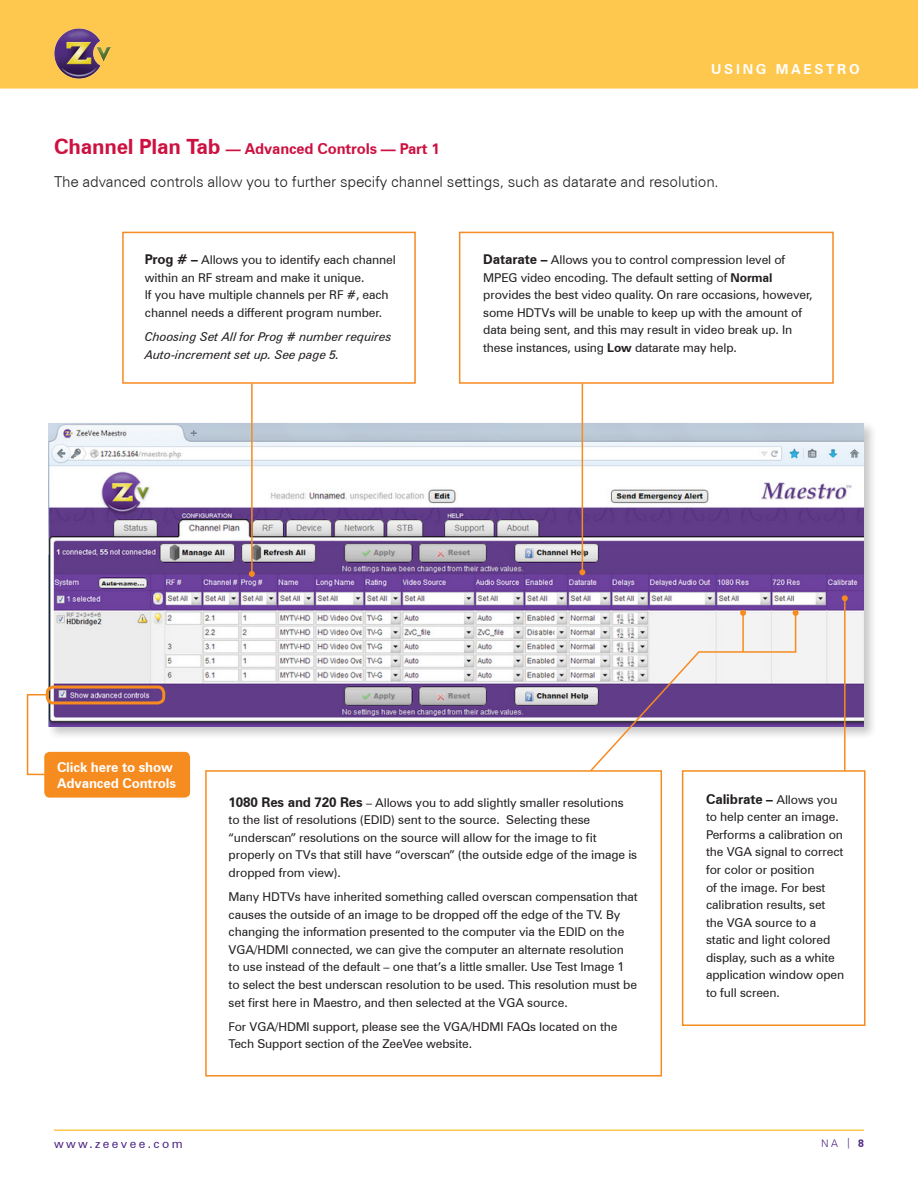
<style>
.page{position:relative;width:918px;height:1188px;background:#fff}
.page>*{position:absolute;margin:0;border:0;box-sizing:border-box;transform-origin:0 0}
._10_over_14_body_app{font:300 15px "Zurich BT";letter-spacing:-.01em;color:#231f20}
.subs_red_app_note_ma{font:700 15px "Zurich BT";letter-spacing:-.01em;color:#cd1141}
.t1{font:700 13.65px "Zurich BT";letter-spacing:.2em;color:#fff}
._10_over_14_body_app-2{font:700 13.5px/16.5px "Zurich BT";letter-spacing:-.01em;color:#fff}
.call_out_sm{font:700 13.5px "Zurich BT";letter-spacing:-.01em;color:#231f20}
.call_out_sm-2{font:12.15px/17.5px "Zurich BT";letter-spacing:-.01em;color:#231f20}
.call_out_sm-3{font:italic 12.15px/17.5px "Zurich BT";letter-spacing:-.01em;color:#231f20}
.t2{font:12px "Zurich BT";letter-spacing:.2em;color:#4e2582}
.t3{font:300 10.5px "Zurich BT";color:#4e2582}
.s1{font-size:21px}
.s2{font-weight:700;font-size:13.5px}
.s3{font-weight:700}
.s4{font-weight:400;font-size:12.15px}
.s5{font-weight:400}
</style>
<div class="page">
<div style="left:0;top:0;width:918px;height:89px;background:#fec74d"></div>
<hr style="left:54px;top:1130px;width:810px;height:1px;background:#fec74d">
<img style="left:54px;top:29px;width:56px;height:49px">
<div style="left:46px;top:420px;width:832px;height:321px;background:#231f20;opacity:.25"></div>
<img style="left:49px;top:423px;width:815px;height:304px">
<div style="left:122px;top:232px;width:294px;height:152px;border:2px solid #f68b1f"></div>
<div style="left:205px;top:770px;width:457px;height:307px;border:2px solid #f68b1f"></div>
<div style="left:682px;top:770px;width:184px;height:256px;border:2px solid #f68b1f"></div>
<hr style="left:251px;top:384px;width:2px;height:190px;background:#f68b1f">
<svg style="left:249px;top:571px;width:6px;height:6px"></svg>
<hr style="left:582px;top:384px;width:1px;height:188px;background:#f68b1f">
<svg style="left:579px;top:569px;width:6px;height:6px"></svg>
<hr style="left:844px;top:598px;width:2px;height:173px;background:#f68b1f">
<svg style="left:842px;top:595px;width:6px;height:6px"></svg>
<svg style="left:589px;top:610px;width:210px;height:163px"></svg>
<div style="left:459px;top:232px;width:375px;height:152px;border:2px solid #f68b1f"></div>
<div style="left:44px;top:752px;width:146px;height:46px;background:#f68b1f;border-radius:5px"></div>
<div style="left:46px;top:686px;width:119px;height:18px;border:3px solid #f68b1f;border-radius:6px"></div>
<svg style="left:26px;top:693px;width:25px;height:83px"></svg>
<p class="t1" style="left:711px;top:61px;width:150px">USING MAESTRO</p>
<p class="subs_red_app_note_ma" style="left:54px;top:140px;width:387px"><span class="s1">Channel Plan Tab</span> — Advanced Controls — Part 1</p>
<p class="_10_over_14_body_app" style="left:54px;top:173px;width:666px">The advanced controls allow you to further specify channel settings, such as datarate and resolution.</p>
<p class="call_out_sm-2" style="left:145px;top:251px;width:253px"><span class="s2">Prog # –</span> Allows you to identify each channel within an RF stream and make it unique.<br>If you have multiple channels per RF #, each channel needs a different program number.</p>
<p class="call_out_sm-3" style="left:145px;top:328px;width:248px">Choosing Set All for Prog # number requires<br>Auto-increment set up. See page 5.</p>
<p class="call_out_sm-2" style="left:483px;top:251px;width:331px"><span class="s2">Datarate –</span> Allows you to control compression level of MPEG video encoding. The default setting of <span class="s3">Normal </span>provides the best video quality. On rare occasions, however, some HDTVs will be unable to keep up with the amount of data being sent, and this may result in video break up. In these instances, using <span class="s3">Low</span> datarate may help.</p>
<p class="_10_over_14_body_app-2" style="left:57px;top:758px;width:121px">Click here to show<br>Advanced Controls</p>
<p class="call_out_sm-2" style="left:229px;top:794px;width:410px"><span class="s2">1080 Res and 720 Res</span> – Allows you to add slightly smaller resolutions to the list of resolutions (EDID) sent to the source. Selecting these “underscan” resolutions on the source will allow for the image to fit properly on TVs that still have “overscan” (the outside edge of the image is dropped from view).</p>
<p class="call_out_sm-2" style="left:229px;top:888px;width:410px">Many HDTVs have inherited something called overscan compensation that causes the outside of an image to be dropped off the edge of the TV. By changing the information presented to the computer via the EDID on the VGA/HDMI connected, we can give the computer an alternate resolution to use instead of the default – one that’s a little smaller. Use Test Image 1 to select the best underscan resolution to be used. This resolution must be set first here in Maestro, and then selected at the VGA source.</p>
<p class="call_out_sm-2" style="left:229px;top:1018px;width:390px">For VGA/HDMI support, please see the VGA/HDMI FAQs located on the<br>Tech Support section of the ZeeVee website.</p>
<p class="call_out_sm" style="left:706px;top:791px;width:133px">Calibrate – <span class="s4">Allows you</span></p>
<p class="call_out_sm-2" style="left:706px;top:808px;width:140px">to help center an image.<br>Performs a calibration on the VGA signal to correct for color or position<br>of the image. For best calibration results, set the VGA source to a static and light colored display, such as a white application window open to full screen.</p>
<p class="t2" style="left:54px;top:1136px;width:130px">www.zeevee.com</p>
<p class="t3" style="left:821px;top:1137px;width:44px">NA <span class="s5">|</span> <span class="s3">8</span></p>
</div>
